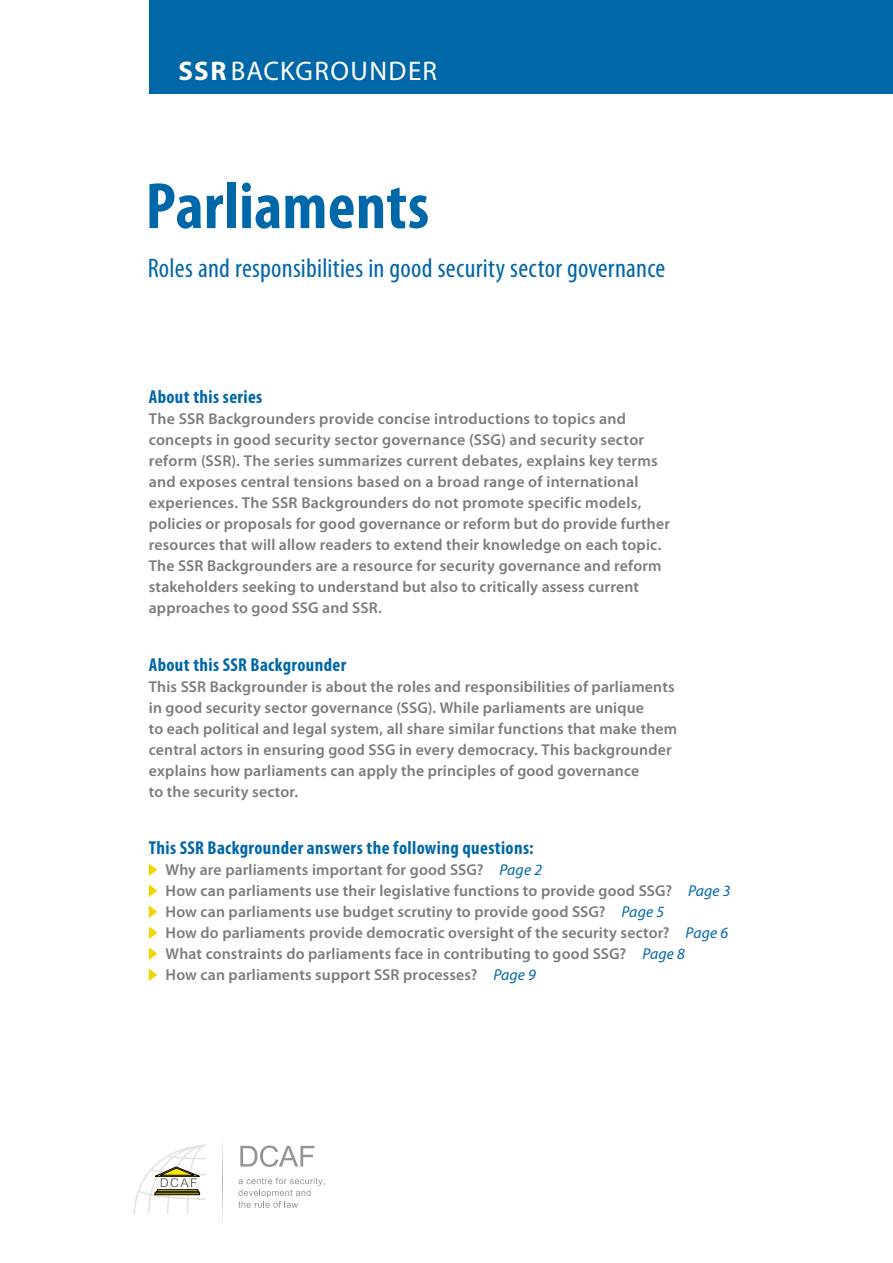
<style>
.page{position:relative;width:893px;height:1263px;background:#fff}
.page>*{position:absolute;margin:0;border:0;box-sizing:border-box;transform-origin:0 0}
.t1{font:700 condensed 66px "Myriad Pro";letter-spacing:.005em;color:#0067a8}
.t2{font:condensed 27px "Myriad Pro";letter-spacing:.01em;color:#0067a8}
.t3{font:27px "Myriad Pro";letter-spacing:.05em;color:#fff}
.t4{font:700 condensed 18.75px "Myriad Pro";letter-spacing:.02em;color:#0067a8}
.t5{font:600 15.75px/21px "Myriad Pro";letter-spacing:.01em;color:#7b7c7e}
.s1{font-weight:700}
.s2{font-weight:400;font-style:italic;color:#0067a8}
</style>
<div class="page">
<div style="left:149px;top:0;width:744px;height:94px;background:#0067a8"></div>
<svg style="left:133px;top:1144px;width:73px;height:70px"></svg>
<svg style="left:240px;top:1145px;width:74px;height:22px"></svg>
<svg style="left:238px;top:1177px;width:87px;height:31px"></svg>
<svg style="left:222px;top:1142px;width:1px;height:79px"></svg>
<svg style="left:149px;top:863px;width:8px;height:13px"></svg>
<svg style="left:149px;top:884px;width:8px;height:13px"></svg>
<svg style="left:149px;top:905px;width:8px;height:13px"></svg>
<svg style="left:149px;top:926px;width:8px;height:13px"></svg>
<svg style="left:149px;top:947px;width:8px;height:13px"></svg>
<svg style="left:149px;top:968px;width:8px;height:13px"></svg>
<h2 class="t3" style="left:179px;top:56px;width:260px"><span class="s1">SSR</span> BACKGROUNDER</h2>
<h1 class="t1" style="left:146px;top:170px;width:285px">Parliaments</h1>
<h2 class="t2" style="left:148px;top:254px;width:519px">Roles and responsibilities in good security sector governance</h2>
<p class="t4" style="left:149px;top:387px;width:115px">About this series</p>
<p class="t5" style="left:149px;top:409px;width:523px">The SSR Backgrounders provide concise introductions to topics and concepts in good security sector governance (SSG) and security sector reform (SSR). The series summarizes current debates, explains key terms and exposes central tensions based on a broad range of international experiences. The SSR Backgrounders do not promote specific models, policies or proposals for good governance or reform but do provide further resources that will allow readers to extend their knowledge on each topic.<br>The SSR Backgrounders are a resource for security governance and reform stakeholders seeking to understand but also to critically assess current approaches to good SSG and SSR.</p>
<p class="t4" style="left:149px;top:654px;width:199px">About this SSR Backgrounder</p>
<p class="t5" style="left:149px;top:676px;width:530px">This SSR Backgrounder is about the roles and responsibilities of parliaments in good security sector governance (SSG). While parliaments are unique<br>to each political and legal system, all share similar functions that make them central actors in ensuring good SSG in every democracy. This backgrounder explains how parliaments can apply the principles of good governance<br>to the security sector.</p>
<p class="t4" style="left:149px;top:837px;width:386px">This SSR Backgrounder answers the following questions:</p>
<p class="t5" style="left:166px;top:859px;width:567px">Why are parliaments important for good SSG? <span class="s2">Page 2<br></span>How can parliaments use their legislative functions to provide good SSG? <span class="s2">Page 3<br></span>How can parliaments use budget scrutiny to provide good SSG? <span class="s2">Page 5<br></span>How do parliaments provide democratic oversight of the security sector? <span class="s2">Page 6<br></span>What constraints do parliaments face in contributing to good SSG? <span class="s2">Page 8<br></span>How can parliaments support SSR processes? <span class="s2">Page 9</span></p>
</div>
